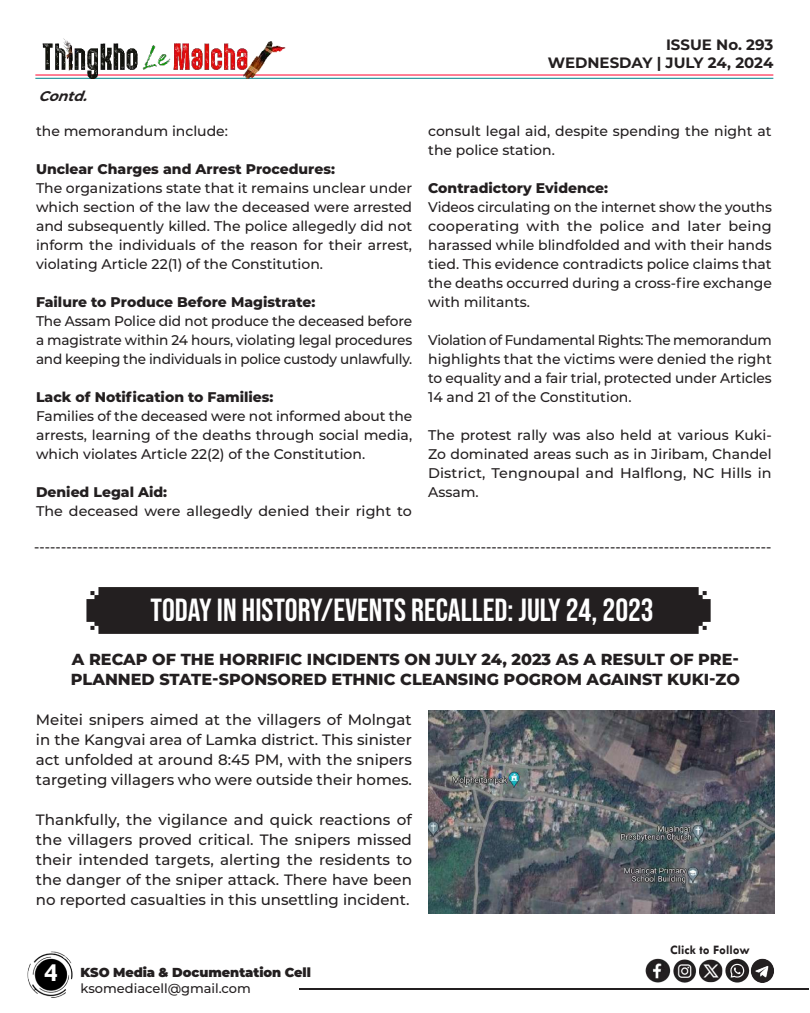
<style>
.page{position:relative;width:810px;height:1013px;background:#fff}
.page>*{position:absolute;margin:0;border:0;box-sizing:border-box;transform-origin:0 0}
.t1{font:32px "Bebas Neue";color:#fff}
.t2{font:700 26px "Tw Cen";color:#fff}
.t3{font:800 16px/19.2px "Montserrat";color:#231f20}
.t4{font:500 15px/20px "Montserrat";color:#231f20;text-align:justify}
.t5{font:700 15px/18px "Montserrat";color:#231f20;text-align:right}
.t6{font:500 14px/19px "Montserrat";color:#231f20;text-align:justify}
.t7{font:800 14px "Montserrat";color:#231f20}
.t8{font:italic 700 14px "Montserrat";color:#231f20}
.t9{font:900 13px "Montserrat";letter-spacing:-.005em;color:#231f20}
.t10{font:500 13px "Montserrat";color:#231f20}
.t11{font:700 13px "Tw Cen";color:#231f20}
</style>
<div class="page">
<hr style="left:299px;top:988px;width:509px;height:1px;background:#231f20">
<img style="left:27px;top:951px;width:46px;height:47px">
<hr style="left:35px;top:74px;width:738px;height:1px;background:#ff002d">
<hr style="left:35px;top:78px;width:738px;height:1px;background:#00848b">
<img style="left:35px;top:38px;width:254px;height:41px">
<img style="left:645px;top:958px;width:129px;height:25px">
<div style="left:86px;top:587px;width:625px;height:46px;background:#231f20"></div>
<img style="left:428px;top:710px;width:346px;height:203px">
<p class="t8" style="left:38px;top:86px;width:56px">Contd.</p>
<p class="t6" style="left:36px;top:121px;width:194px">the memorandum include:</p>
<p class="t7" style="left:36px;top:158px;width:301px">Unclear Charges and Arrest Procedures:</p>
<p class="t6" style="left:36px;top:178px;width:378px">The organizations state that it remains unclear under which section of the law the deceased were arrested and subsequently killed. The police allegedly did not inform the individuals of the reason for their arrest, violating Article 22(1) of the Constitution.</p>
<p class="t7" style="left:36px;top:291px;width:281px">Failure to Produce Before Magistrate:</p>
<p class="t6" style="left:36px;top:311px;width:378px">The Assam Police did not produce the deceased before a magistrate within 24 hours, violating legal procedures and keeping the individuals in police custody unlawfully.</p>
<p class="t7" style="left:36px;top:386px;width:239px">Lack of Notification to Families:</p>
<p class="t6" style="left:36px;top:406px;width:378px">Families of the deceased were not informed about the arrests, learning of the deaths through social media, which violates Article 22(2) of the Constitution.</p>
<p class="t7" style="left:36px;top:481px;width:133px">Denied Legal Aid:</p>
<p class="t6" style="left:36px;top:501px;width:378px">The deceased were allegedly denied their right to</p>
<p class="t5" style="left:548px;top:35px;width:227px">ISSUE No. 293<br>WEDNESDAY | JULY 24, 2024</p>
<p class="t6" style="left:428px;top:121px;width:345px">consult legal aid, despite spending the night at the police station.</p>
<p class="t7" style="left:428px;top:177px;width:182px">Contradictory Evidence:</p>
<p class="t6" style="left:428px;top:197px;width:345px">Videos circulating on the internet show the youths cooperating with the police and later being harassed while blindfolded and with their hands tied. This evidence contradicts police claims that the deaths occurred during a cross-fire exchange with militants.</p>
<p class="t6" style="left:428px;top:330px;width:345px">Violation of Fundamental Rights: The memorandum highlights that the victims were denied the right to equality and a fair trial, protected under Articles 14 and 21 of the Constitution.</p>
<p class="t6" style="left:428px;top:425px;width:345px">The protest rally was also held at various Kuki-Zo dominated areas such as in Jiribam, Chandel District, Tengnoupal and Halflong, NC Hills in Assam.</p>
<p class="t6" style="left:771px;top:559px;width:739px;rotate:-180deg">-----------------------------------------------------------------------------------------------------------------------------------------</p>
<h1 class="t1" style="left:151px;top:591px;width:505px">TODAY IN HISTORY/EVENTS RECALLED: JULY 24, 2023</h1>
<p class="t3" style="left:71px;top:649px;width:671px">A RECAP OF THE HORRIFIC INCIDENTS ON JULY 24, 2023 AS A RESULT OF PRE-<br>PLANNED STATE-SPONSORED ETHNIC CLEANSING POGROM AGAINST KUKI-ZO</p>
<p class="t4" style="left:36px;top:709px;width:378px">Meitei snipers aimed at the villagers of Molngat in the Kangvai area of Lamka district. This sinister act unfolded at around 8:45 PM, with the snipers targeting villagers who were outside their homes.</p>
<p class="t4" style="left:36px;top:809px;width:378px">Thankfully, the vigilance and quick reactions of the villagers proved critical. The snipers missed their intended targets, alerting the residents to the danger of the sniper attack. There have been no reported casualties in this unsettling incident.</p>
<h2 class="t2" style="left:44px;top:957px;width:15px">4</h2>
<p class="t9" style="left:81px;top:962px;width:232px">KSO Media &amp; Documentation Cell</p>
<p class="t10" style="left:81px;top:978px;width:172px">ksomediacell@gmail.com</p>
<p class="t11" style="left:670px;top:942px;width:81px">Click to Follow</p>
</div>
